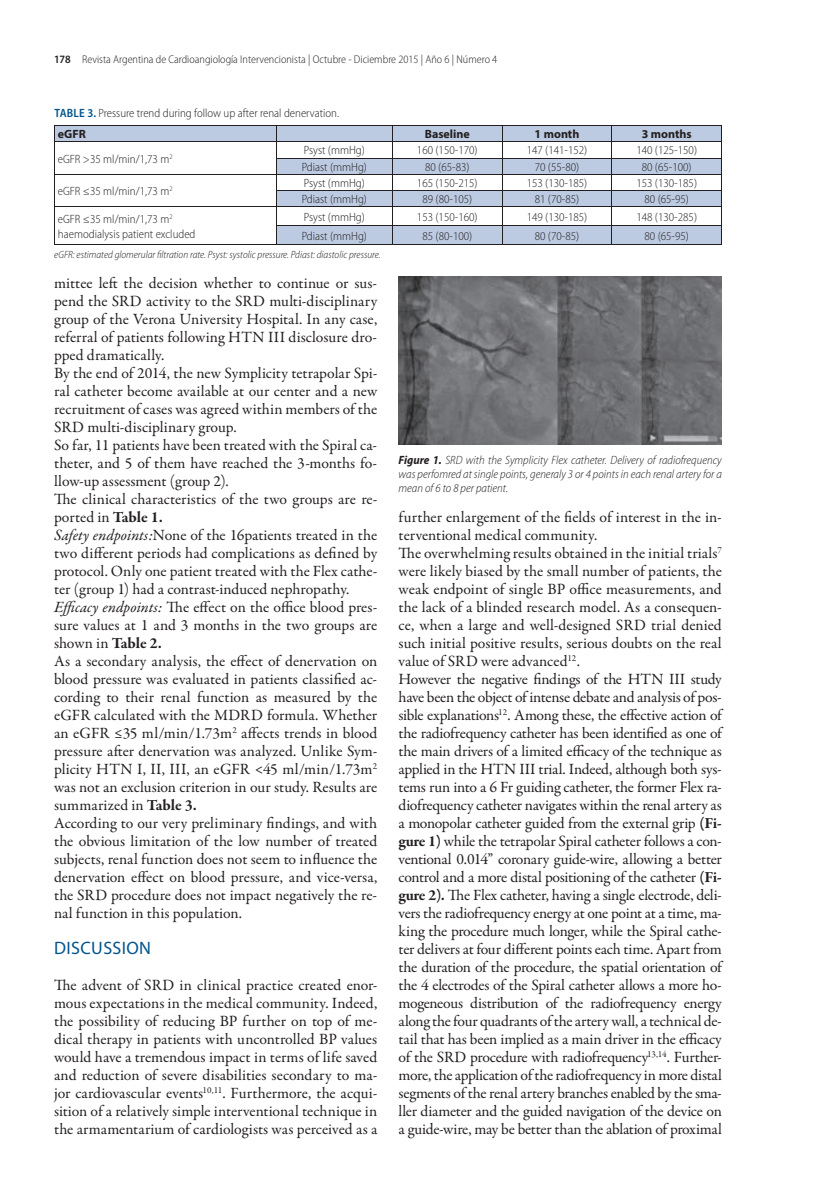
<style>
.page{position:relative;width:830px;height:1191px;background:#fff}
.page>*{position:absolute;margin:0;border:0;box-sizing:border-box;transform-origin:0 0}
.t1{font:18px "Myriad Pro";letter-spacing:.02em;color:#00548e}
.t2{font:15.75px/18px "Garamond Premr Pro";letter-spacing:-.005em;color:#231f20}
.t3{font:300 semi-condensed 12px/21.1px "Myriad Pro";color:#231f20}
.t4{font:italic 300 semi-condensed 12px/14.4px "Myriad Pro";color:#231f20;text-align:justify}
.t5{font:700 12px "Myriad Pro";color:#231f20}
.t6{font:300 semi-condensed 11.25px "Myriad Pro";color:#231f20}
.t7{font:italic 300 semi-condensed 10.5px "Myriad Pro";color:#231f20}
.s1{font-weight:600}
.s2{font-weight:600;color:#00548e}
.s3{font-weight:700;font-stretch:normal}
.s4{font-weight:700}
.s5{font-style:italic}
</style>
<div class="page">
<svg style="left:55px;top:126px;width:666px;height:119px"></svg>
<hr style="left:54px;top:141px;width:222px;height:1px;background:#231f20">
<hr style="left:276px;top:141px;width:116px;height:1px;background:#231f20">
<hr style="left:392px;top:141px;width:110px;height:1px;background:#231f20">
<hr style="left:502px;top:141px;width:109px;height:1px;background:#231f20">
<hr style="left:611px;top:141px;width:110px;height:1px;background:#231f20">
<hr style="left:276px;top:158px;width:116px;height:1px;background:#231f20">
<hr style="left:392px;top:158px;width:110px;height:1px;background:#231f20">
<hr style="left:502px;top:158px;width:109px;height:1px;background:#231f20">
<hr style="left:611px;top:158px;width:110px;height:1px;background:#231f20">
<hr style="left:54px;top:174px;width:222px;height:1px;background:#231f20">
<hr style="left:276px;top:174px;width:116px;height:1px;background:#231f20">
<hr style="left:392px;top:174px;width:110px;height:1px;background:#231f20">
<hr style="left:502px;top:174px;width:109px;height:1px;background:#231f20">
<hr style="left:611px;top:174px;width:110px;height:1px;background:#231f20">
<hr style="left:276px;top:190px;width:116px;height:1px;background:#231f20">
<hr style="left:392px;top:190px;width:110px;height:1px;background:#231f20">
<hr style="left:502px;top:190px;width:109px;height:1px;background:#231f20">
<hr style="left:611px;top:190px;width:110px;height:1px;background:#231f20">
<hr style="left:54px;top:206px;width:222px;height:1px;background:#231f20">
<hr style="left:276px;top:206px;width:116px;height:1px;background:#231f20">
<hr style="left:392px;top:206px;width:110px;height:1px;background:#231f20">
<hr style="left:502px;top:206px;width:109px;height:1px;background:#231f20">
<hr style="left:611px;top:206px;width:110px;height:1px;background:#231f20">
<hr style="left:276px;top:226px;width:116px;height:1px;background:#231f20">
<svg style="left:276px;top:126px;width:1px;height:119px"></svg>
<hr style="left:392px;top:226px;width:110px;height:1px;background:#231f20">
<svg style="left:392px;top:126px;width:1px;height:119px"></svg>
<hr style="left:502px;top:226px;width:109px;height:1px;background:#231f20">
<svg style="left:501px;top:126px;width:1px;height:119px"></svg>
<hr style="left:611px;top:226px;width:110px;height:1px;background:#231f20">
<svg style="left:611px;top:126px;width:1px;height:119px"></svg>
<svg style="left:54px;top:126px;width:1px;height:119px"></svg>
<svg style="left:721px;top:126px;width:1px;height:119px"></svg>
<hr style="left:54px;top:125px;width:222px;height:1px;background:#231f20">
<hr style="left:276px;top:125px;width:116px;height:1px;background:#231f20">
<hr style="left:392px;top:125px;width:110px;height:1px;background:#231f20">
<hr style="left:502px;top:125px;width:109px;height:1px;background:#231f20">
<hr style="left:611px;top:125px;width:110px;height:1px;background:#231f20">
<hr style="left:54px;top:245px;width:222px;height:1px;background:#231f20">
<hr style="left:276px;top:245px;width:116px;height:1px;background:#231f20">
<hr style="left:392px;top:245px;width:110px;height:1px;background:#231f20">
<hr style="left:502px;top:245px;width:109px;height:1px;background:#231f20">
<hr style="left:611px;top:245px;width:110px;height:1px;background:#231f20">
<img style="left:398px;top:276px;width:323px;height:169px">
<p class="t6" style="left:54px;top:52px;width:444px"><span class="s1">178</span> Revista Argentina de Cardioangiología Intervencionista | Octubre - Diciembre 2015 | Año 6 | Número 4</p>
<p class="t3" style="left:54px;top:102px;width:286px"><span class="s2">TABlE 3.</span> Pressure trend during follow up after renal denervation. <span class="s3">eGFR</span></p>
<p class="t5" style="left:424px;top:126px;width:47px">Baseline</p>
<p class="t5" style="left:534px;top:126px;width:46px">1 month</p>
<p class="t5" style="left:641px;top:126px;width:51px">3 months</p>
<p class="t3" style="left:58px;top:148px;width:116px">eGFR &gt;35 ml/min/1,73 m<sup>2</sup></p>
<p class="t3" style="left:58px;top:180px;width:116px">eGFR ≤35 ml/min/1,73 m<sup>2</sup></p>
<p class="t3" style="left:304px;top:140px;width:63px">Psyst (mmHg)</p>
<p class="t3" style="left:417px;top:140px;width:62px">160 (150-170)</p>
<p class="t3" style="left:526px;top:140px;width:62px">147 (141-152)</p>
<p class="t3" style="left:636px;top:140px;width:62px">140 (125-150)</p>
<p class="t3" style="left:301px;top:156px;width:67px">Pdiast (mmHg)</p>
<p class="t3" style="left:425px;top:156px;width:46px">80 (65-83)</p>
<p class="t3" style="left:534px;top:156px;width:46px">70 (55-80)</p>
<p class="t3" style="left:641px;top:156px;width:51px">80 (65-100)</p>
<p class="t3" style="left:304px;top:172px;width:63px">Psyst (mmHg)</p>
<p class="t3" style="left:417px;top:172px;width:62px">165 (150-215)</p>
<p class="t3" style="left:526px;top:172px;width:62px">153 (130-185)</p>
<p class="t3" style="left:636px;top:172px;width:62px">153 (130-185)</p>
<p class="t3" style="left:301px;top:188px;width:67px">Pdiast (mmHg)</p>
<p class="t3" style="left:422px;top:188px;width:51px">89 (80-105)</p>
<p class="t3" style="left:534px;top:188px;width:46px">81 (70-85)</p>
<p class="t3" style="left:644px;top:188px;width:46px">80 (65-95)</p>
<p class="t3" style="left:58px;top:212px;width:139px;line-height:14.4px">eGFR ≤35 ml/min/1,73 m<sup>2 </sup>haemodialysis patient excluded</p>
<p class="t3" style="left:304px;top:206px;width:63px">Psyst (mmHg)</p>
<p class="t3" style="left:417px;top:206px;width:62px">153 (150-160)</p>
<p class="t3" style="left:526px;top:206px;width:62px">149 (130-185)</p>
<p class="t3" style="left:636px;top:206px;width:62px">148 (130-285)</p>
<p class="t3" style="left:301px;top:225px;width:67px">Pdiast (mmHg)</p>
<p class="t3" style="left:422px;top:225px;width:51px">85 (80-100)</p>
<p class="t3" style="left:534px;top:225px;width:46px">80 (70-85)</p>
<p class="t3" style="left:644px;top:225px;width:46px">80 (65-95)</p>
<p class="t7" style="left:54px;top:249px;width:328px">eGFR: estimated glomerular filtration rate. Psyst: systolic pressure. Pdiast: diastolic pressure.</p>
<p class="t2" style="left:54px;top:274px;width:324px">mittee left the decision whether to continue or sus&shy;pend the SRD activity to the SRD multi-disciplinary group of the Verona University Hospital. In any case, referral of patients following HTN III disclosure dro&shy;pped dramatically.<br>By the end of 2014, the new Symplicity tetrapolar Spi&shy;ral catheter become available at our center and a new recruitment of cases was agreed within members of the SRD multi-disciplinary group.<br>So far, 11 patients have been treated with the Spiral ca&shy;theter, and 5 of them have reached the 3-months fo&shy;llow-up assessment (group 2).<br>The clinical characteristics of the two groups are re&shy;ported in <span class="s4">Table 1.<br></span><span class="s5">Safety endpoints:</span>None of the 16patients treated in the two different periods had complications as defined by protocol. Only one patient treated with the Flex cathe&shy;ter (group 1) had a contrast-induced nephropathy.<br><span class="s5">Efficacy endpoints:</span> The effect on the office blood pres&shy;sure values at 1 and 3 months in the two groups are shown in <span class="s4">Table 2.<br></span>As a secondary analysis, the effect of denervation on blood pressure was evaluated in patients classified ac&shy;cording to their renal function as measured by the eGFR calculated with the MDRD formula. Whether an eGFR ≤35 ml/min/1.73m<sup>2</sup> affects trends in blood pressure after denervation was analyzed. Unlike Sym&shy;plicity HTN I, II, III, an eGFR &lt;45 ml/min/1.73m<sup>2 </sup>was not an exclusion criterion in our study. Results are summarized in <span class="s4">Table 3.<br></span>According to our very preliminary findings, and with the obvious limitation of the low number of treated subjects, renal function does not seem to influence the denervation effect on blood pressure, and vice-versa, the SRD procedure does not impact negatively the re&shy;nal function in this population.</p>
<p class="t1" style="left:54px;top:937px;width:98px">DISCUSSION</p>
<p class="t2" style="left:54px;top:976px;width:324px;text-align:justify">The advent of SRD in clinical practice created enor&shy;mous expectations in the medical community. Indeed, the possibility of reducing BP further on top of me&shy;dical therapy in patients with uncontrolled BP values would have a tremendous impact in terms of life saved and reduction of severe disabilities secondary to ma&shy;jor cardiovascular events<sup>10,11</sup>. Furthermore, the acqui&shy;sition of a relatively simple interventional technique in the armamentarium of cardiologists was perceived as a</p>
<p class="t4" style="left:398px;top:452px;width:325px"><span class="s4">Figure 1.</span> SRD with the Symplicity Flex catheter. Delivery of radiofrequency was perfomred at single points, generaly 3 or 4 points in each renal artery for a mean of 6 to 8 per patient.</p>
<p class="t2" style="left:398px;top:508px;width:324px">further enlargement of the fields of interest in the in&shy;terventional medical community.<br>The overwhelming results obtained in the initial trials<sup>7 </sup>were likely biased by the small number of patients, the weak endpoint of single BP office measurements, and the lack of a blinded research model. As a consequen&shy;ce, when a large and well-designed SRD trial denied such initial positive results, serious doubts on the real value of SRD were advanced<sup>12</sup>.<br>However the negative findings of the HTN III study have been the object of intense debate and analysis of pos&shy;sible explanations<sup>12</sup>. Among these, the effective action of the radiofrequency catheter has been identified as one of the main drivers of a limited efficacy of the technique as applied in the HTN III trial. Indeed, although both sys&shy;tems run into a 6 Fr guiding catheter, the former Flex ra&shy;diofrequency catheter navigates within the renal artery as a monopolar catheter guided from the external grip <span class="s4">(Fi&shy;gure 1)</span> while the tetrapolar Spiral catheter follows a con&shy;ventional 0.014” coronary guide-wire, allowing a better control and a more distal positioning of the catheter <span class="s4">(Fi&shy;gure 2).</span> The Flex catheter, having a single electrode, deli&shy;vers the radiofrequency energy at one point at a time, ma&shy;king the procedure much longer, while the Spiral cathe&shy;ter delivers at four different points each time. Apart from the duration of the procedure, the spatial orientation of the 4 electrodes of the Spiral catheter allows a more ho&shy;mogeneous distribution of the radiofrequency energy along the four quadrants of the artery wall, a technical de&shy;tail that has been implied as a main driver in the efficacy of the SRD procedure with radiofrequency<sup>13,14</sup>. Further&shy;more, the application of the radiofrequency in more distal segments of the renal artery branches enabled by the sma&shy;ller diameter and the guided navigation of the device on a guide-wire, may be better than the ablation of proximal</p>
</div>
